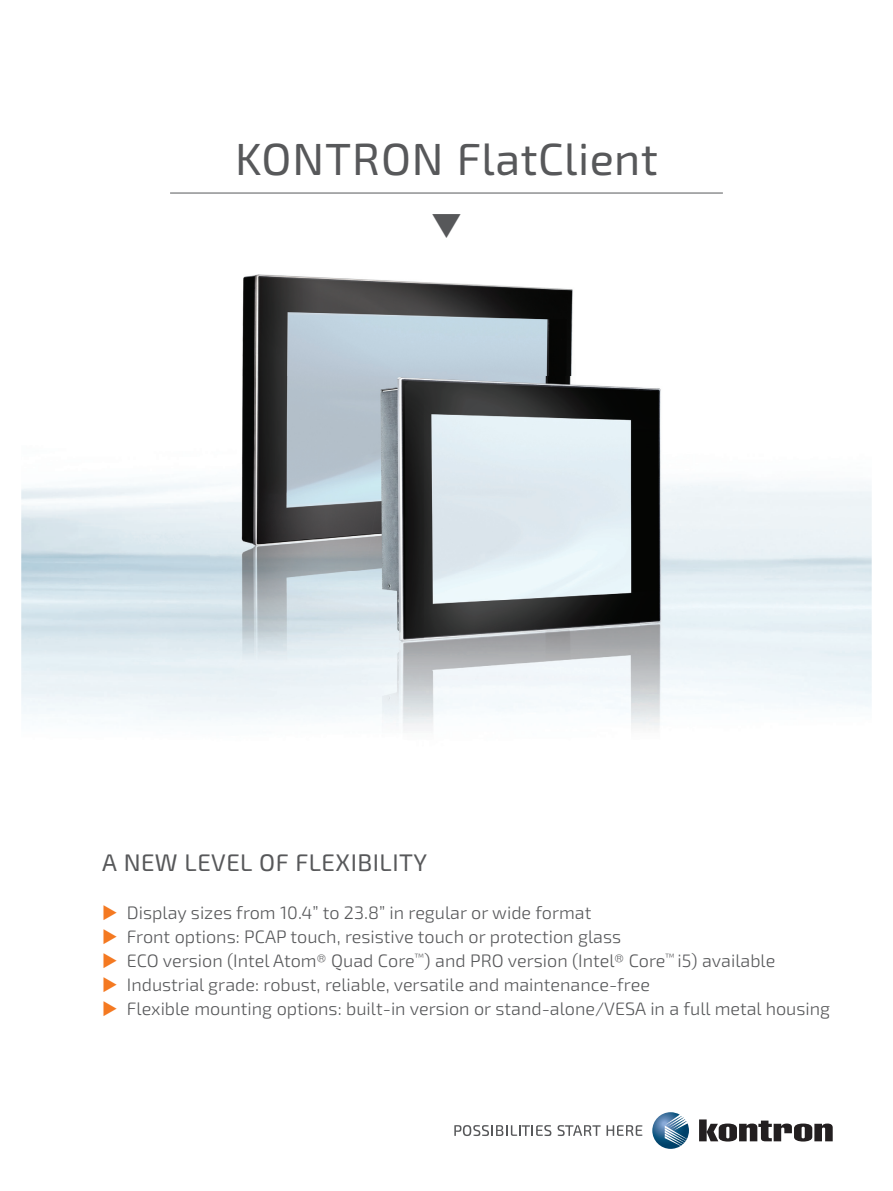
<style>
.page{position:relative;width:893px;height:1191px;background:#fff}
.page>*{position:absolute;margin:0;border:0;box-sizing:border-box;transform-origin:0 0}
.t1{font:45px "Exo 2.0";letter-spacing:.01em;color:#57585a}
.t2{font:24px "Exo 2.0";letter-spacing:.02em;color:#57585a}
.t3{font:300 18px "Exo 2.0";color:#57585a}
.s1{color:#f47921}
</style>
<div class="page">
<svg style="left:652px;top:1112px;width:37px;height:36px"></svg>
<svg style="left:699px;top:1119px;width:134px;height:22px"></svg>
<svg style="left:454px;top:1125px;width:97px;height:11px"></svg>
<svg style="left:558px;top:1125px;width:43px;height:11px"></svg>
<svg style="left:607px;top:1125px;width:35px;height:10px"></svg>
<img style="left:211px;top:274px;width:482px;height:466px">
<hr style="left:170px;top:193px;width:553px;height:1px;background:#57585a">
<h1 class="t1" style="left:235px;top:144px;width:424px">KONTRON FlatClient</h1>
<h2 class="t2" style="left:102px;top:854px;width:327px">A NEW LEVEL OF FLEXIBILITY</h2>
<p class="t3" style="left:102px;top:906px;width:491px"><span class="s1">◆</span> Display sizes from 10.4” to 23.8” in regular or wide format</p>
<p class="t3" style="left:102px;top:930px;width:521px"><span class="s1">◆</span> Front options: PCAP touch, resistive touch or protection glass</p>
<p class="t3" style="left:102px;top:954px;width:675px"><span class="s1">◆</span> ECO version (Intel Atom® Quad Core<sup>™</sup>) and PRO version (Intel® Core<sup>™</sup> i5) available</p>
<p class="t3" style="left:102px;top:978px;width:549px"><span class="s1">◆</span> Industrial grade: robust, reliable, versatile and maintenance-free</p>
<p class="t3" style="left:102px;top:1002px;width:730px"><span class="s1">◆</span> Flexible mounting options: built-in version or stand-alone/VESA in a full metal housing</p>
</div>
